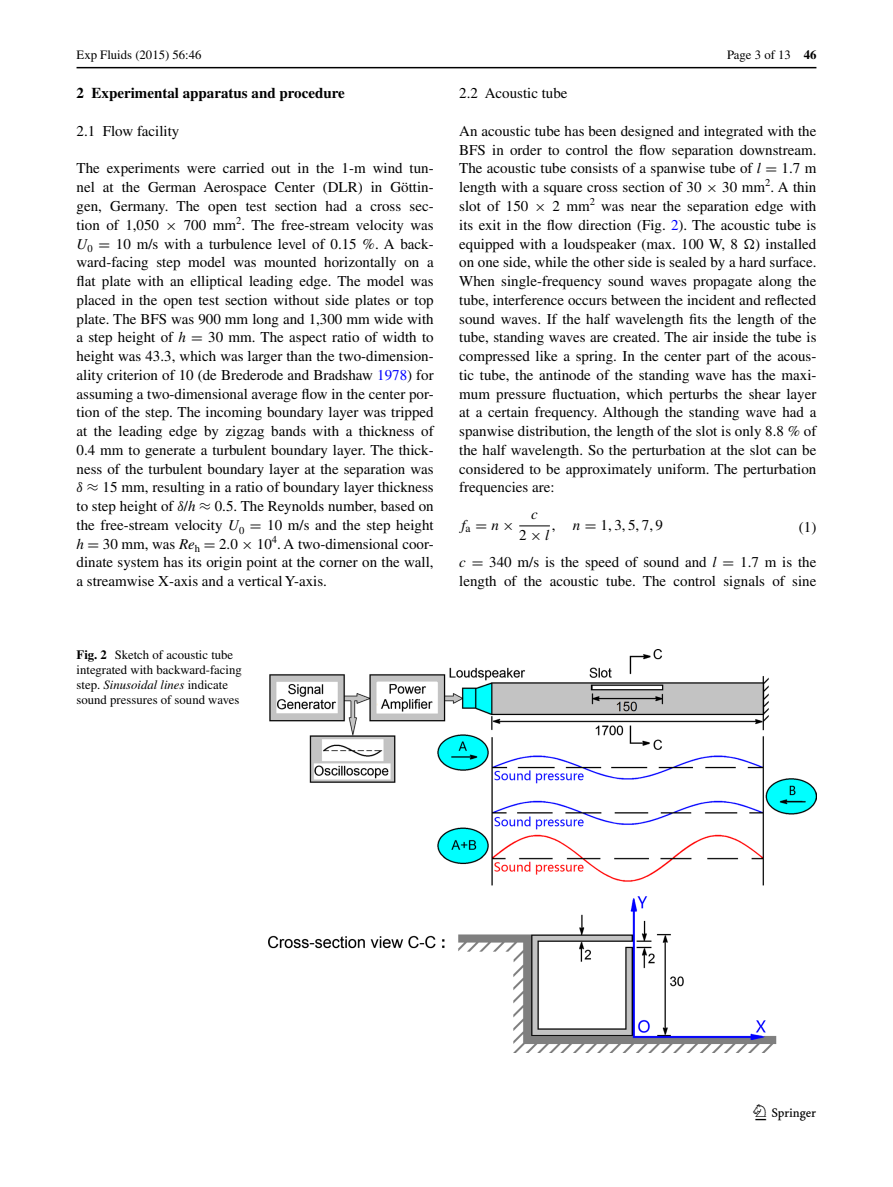
<style>
.page{position:relative;width:893px;height:1187px;background:#fff}
.page>*{position:absolute;margin:0;border:0;box-sizing:border-box;transform-origin:0 0}
.t1{font:22.5px "Springnew";color:#000}
.t2{font:15px/18.8px "Times";color:#000;text-align:justify}
.t3{font:700 15px "Times";color:#000}
.t4{font:italic 15px/21.1px "Times";color:#000;text-align:center}
.t5{font:12.75px/15px "Times";color:#000}
.s1{font-family:"MTSY"}
.s2{font-style:italic}
.s3{color:#00f}
.s4{font-family:"MTMI"}
.s5{font-weight:700}
.s6{font-family:"MTGU"}
.s7{font-family:"MTSYN";font-style:normal}
.s8{font-style:normal}
.s9{font-family:"MTSYN"}
</style>
<div class="page">
<hr style="left:77px;top:67px;width:739px;height:1px;background:#000">
<hr style="left:519px;top:525px;width:31px;height:1px;background:#000">
<img style="left:268px;top:649px;width:548px;height:403px">
<p class="t5" style="left:77px;top:48px;width:127px">Exp Fluids (2015) 56:46</p>
<p class="t3" style="left:77px;top:84px;width:270px">2 Experimental apparatus and procedure</p>
<p class="t2" style="left:77px;top:121px;width:104px">2.1 Flow facility</p>
<p class="t2" style="left:77px;top:159px;width:359px">The experiments were carried out in the 1-m wind tun&shy;nel at the German Aerospace Center (DLR) in Göttin&shy;gen, Germany. The open test section had a cross sec&shy;tion of 1,050 <span class="s1">×</span> 700 mm<sup>2</sup>. The free-stream velocity was <span class="s2">U</span><sub>0</sub> <span class="s1">=</span> 10 m/s with a turbulence level of 0.15 %. A back&shy;ward-facing step model was mounted horizontally on a flat plate with an elliptical leading edge. The model was placed in the open test section without side plates or top plate. The BFS was 900 mm long and 1,300 mm wide with a step height of <span class="s2">h</span> <span class="s1">=</span> 30 mm. The aspect ratio of width to height was 43.3, which was larger than the two-dimension&shy;ality criterion of 10 (de Brederode and Bradshaw <span class="s3">1978</span>) for assuming a two-dimensional average flow in the center por&shy;tion of the step. The incoming boundary layer was tripped at the leading edge by zigzag bands with a thickness of 0.4 mm to generate a turbulent boundary layer. The thick&shy;ness of the turbulent boundary layer at the separation was <span class="s4">δ</span> <span class="s1">≈</span> 15 mm, resulting in a ratio of boundary layer thickness to step height of <span class="s4">δ</span>/<span class="s2">h</span> <span class="s1">≈</span> 0.5. The Reynolds number, based on the free-stream velocity <span class="s2">U</span><sub>0</sub> <span class="s1">=</span> 10 m/s and the step height <span class="s2">h</span> <span class="s1">=</span> 30 mm, was <span class="s2">Re</span><sub>h</sub> <span class="s1">=</span> 2.0 <span class="s1">×</span> 10<sup>4</sup>. A two-dimensional coor&shy;dinate system has its origin point at the corner on the wall, a streamwise X-axis and a vertical Y-axis.</p>
<p class="t5" style="left:77px;top:647px;width:167px"><span class="s5">Fig. 2</span> Sketch of acoustic tube integrated with backward-facing step. <span class="s2">Sinusoidal lines</span> indicate sound pressures of sound waves</p>
<p class="t5" style="left:727px;top:48px;width:91px">Page 3 of 13 <span class="s5">46</span></p>
<p class="t2" style="left:459px;top:84px;width:110px">2.2 Acoustic tube</p>
<p class="t2" style="left:459px;top:121px;width:359px">An acoustic tube has been designed and integrated with the BFS in order to control the flow separation downstream.<br>The acoustic tube consists of a spanwise tube of <span class="s2">l</span> <span class="s1">=</span> 1.7 m length with a square cross section of 30 <span class="s1">×</span> 30 mm<sup>2</sup>. A thin slot of 150 <span class="s1">×</span> 2 mm<sup>2</sup> was near the separation edge with its exit in the flow direction (Fig. <span class="s3">2</span>). The acoustic tube is equipped with a loudspeaker (max. 100 W, 8 <span class="s6">Ω</span>) installed on one side, while the other side is sealed by a hard surface.<br>When single-frequency sound waves propagate along the tube, interference occurs between the incident and reflected sound waves. If the half wavelength fits the length of the tube, standing waves are created. The air inside the tube is compressed like a spring. In the center part of the acous&shy;tic tube, the antinode of the standing wave has the maxi&shy;mum pressure fluctuation, which perturbs the shear layer at a certain frequency. Although the standing wave had a spanwise distribution, the length of the slot is only 8.8 % of the half wavelength. So the perturbation at the slot can be considered to be approximately uniform. The perturbation frequencies are:</p>
<p class="t4" style="left:461px;top:515px;width:54px">f<sub>a</sub> <span class="s7">=</span>n<span class="s7">×</span></p>
<p class="t4" style="left:519px;top:505px;width:32px">c<br><span class="s8">2</span><span class="s7">×</span>l</p>
<p class="t2" style="left:552px;top:516px;width:113px">, <span class="s2">n</span> <span class="s9">=</span> 1,3,5,7,9</p>
<p class="t2" style="left:799px;top:518px;width:19px">(1)</p>
<p class="t2" style="left:459px;top:553px;width:359px"><span class="s2">c</span> <span class="s1">=</span> 340 m/s is the speed of sound and <span class="s2">l</span> <span class="s1">=</span> 1.7 m is the length of the acoustic tube. The control signals of sine</p>
<h1 class="t1" style="left:755px;top:1104px;width:62px">1 3</h1>
</div>
